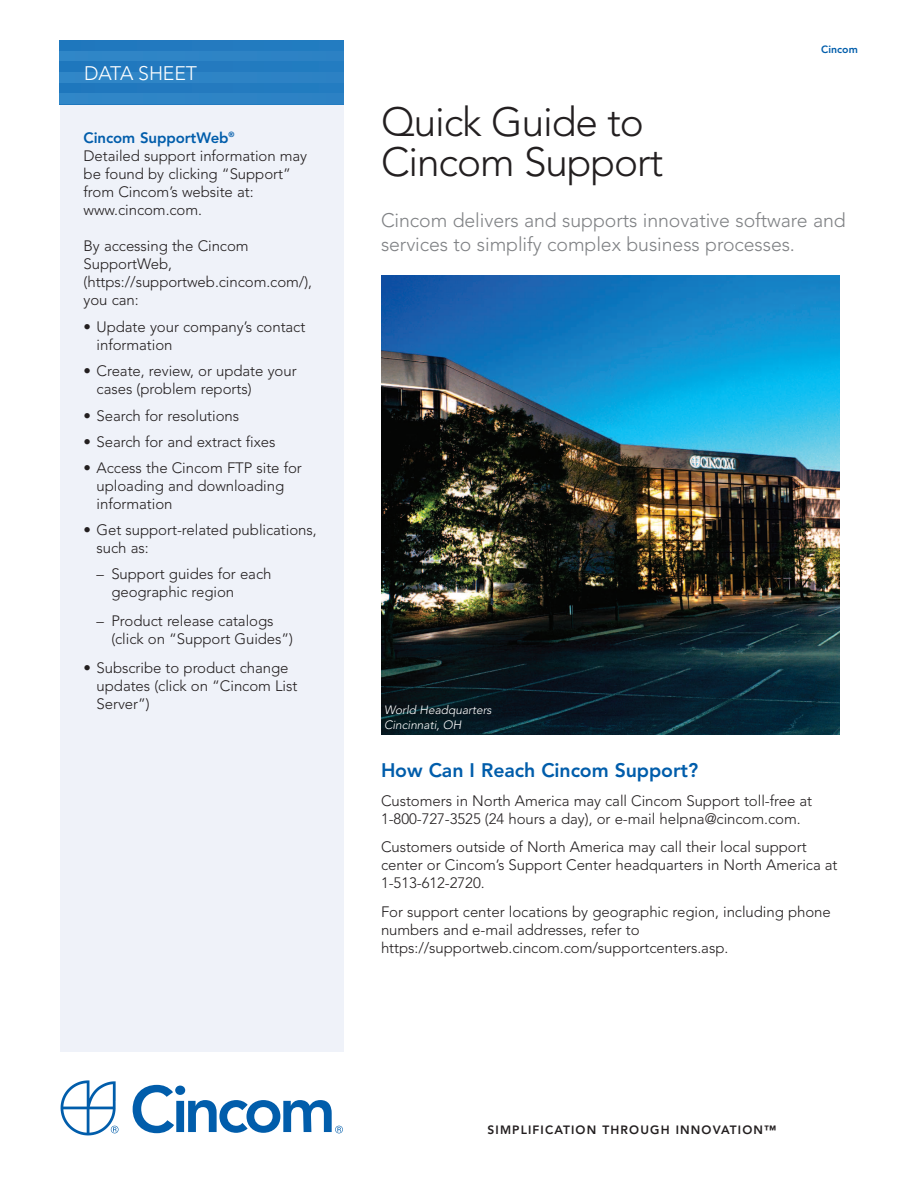
<style>
.page{position:relative;width:918px;height:1188px;background:#fff}
.page>*{position:absolute;margin:0;border:0;box-sizing:border-box;transform-origin:0 0}
.t1{font:300 40.5px/40.5px "Avenir LT";letter-spacing:-.025em;color:#231f20}
.t2{font:300 19.5px/24px "Avenir LT";letter-spacing:-.005em;color:#808285}
.t3{font:800 19.5px "Avenir LT";letter-spacing:-.005em;color:#015dab}
.t4{font:300 19.5px "Avenir LT";letter-spacing:-.005em;color:#fff}
.t5{font:300 15px/18px "Avenir LT";letter-spacing:-.005em;color:#231f20}
.t6{font:800 12px "Avenir LT";letter-spacing:.095em;color:#231f20}
.t7{font:italic 300 12px/15px "Avenir LT";letter-spacing:-.005em;color:#fff}
.t8{font:800 10.5px "Avenir LT";color:#015dab}
.s1{font-weight:800;color:#015dab}
</style>
<div class="page">
<img style="left:381px;top:276px;width:459px;height:459px">
<div style="left:60px;top:92px;width:283px;height:959px;background:#eff2f9"></div>
<div style="left:60px;top:40px;width:283px;height:11px;background:#227abf"></div>
<div style="left:60px;top:51px;width:283px;height:11px;background:#2e84c6"></div>
<div style="left:60px;top:62px;width:283px;height:10px;background:#227abf"></div>
<div style="left:60px;top:72px;width:283px;height:11px;background:#2e84c6"></div>
<div style="left:60px;top:83px;width:283px;height:11px;background:#227abf"></div>
<div style="left:60px;top:94px;width:283px;height:10px;background:#2e84c6"></div>
<hr style="left:60px;top:104px;width:283px;height:1px;background:#227abf">
<svg style="left:60px;top:1080px;width:59px;height:56px"></svg>
<svg style="left:133px;top:1085px;width:210px;height:48px"></svg>
<h2 class="t4" style="left:84px;top:65px;width:115px">DATA SHEET</h2>
<p class="t5" style="left:84px;top:130px;width:225px"><span class="s1">Cincom SupportWeb</span><sup>®<br></sup>Detailed support information may be found by clicking “Support” from Cincom’s website at: www.cincom.com.</p>
<p class="t5" style="left:84px;top:238px;width:230px">By accessing the Cincom<br>SupportWeb, (https://supportweb.cincom.com/), you can:</p>
<p class="t5" style="left:97px;top:319px;width:210px;text-indent:-13px">• Update your company’s contact information</p>
<p class="t5" style="left:97px;top:364px;width:202px;text-indent:-13px">• Create, review, or update your cases (problem reports)</p>
<p class="t5" style="left:84px;top:408px;width:157px">• Search for resolutions</p>
<p class="t5" style="left:84px;top:434px;width:193px">• Search for and extract fixes</p>
<p class="t5" style="left:97px;top:460px;width:207px;text-indent:-13px">• Access the Cincom FTP site for uploading and downloading information</p>
<p class="t5" style="left:97px;top:522px;width:222px;text-indent:-13px">• Get support-related publications, such as:</p>
<p class="t5" style="left:111px;top:566px;width:162px;text-indent:-15px">– Support guides for each geographic region</p>
<p class="t5" style="left:111px;top:613px;width:183px;text-indent:-15px">– Product release catalogs (click on “Support Guides”)</p>
<p class="t5" style="left:97px;top:660px;width:202px;text-indent:-13px">• Subscribe to product change updates (click on “Cincom List<br>Server”)</p>
<p class="t8" style="left:821px;top:45px;width:38px">Cincom</p>
<h1 class="t1" style="left:381px;top:105px;width:284px">Quick Guide to<br>Cincom Support</h1>
<h2 class="t2" style="left:381px;top:210px;width:466px">Cincom delivers and supports innovative software and services to simplify complex business processes.</h2>
<p class="t7" style="left:384px;top:704px;width:109px">World Headquarters<br>Cincinnati, OH</p>
<h2 class="t3" style="left:381px;top:762px;width:319px">How Can I Reach Cincom Support?</h2>
<p class="t5" style="left:381px;top:793px;width:433px">Customers in North America may call Cincom Support toll-free at<br>1-800-727-3525 (24 hours a day), or e-mail helpna@cincom.com.</p>
<p class="t5" style="left:381px;top:839px;width:458px">Customers outside of North America may call their local support center or Cincom’s Support Center headquarters in North America at<br>1-513-612-2720.</p>
<p class="t5" style="left:381px;top:904px;width:451px">For support center locations by geographic region, including phone numbers and e-mail addresses, refer to https://supportweb.cincom.com/supportcenters.asp.</p>
<p class="t6" style="left:488px;top:1125px;width:290px">SIMPLIFICATION THROUGH INNOVATION™</p>
</div>
